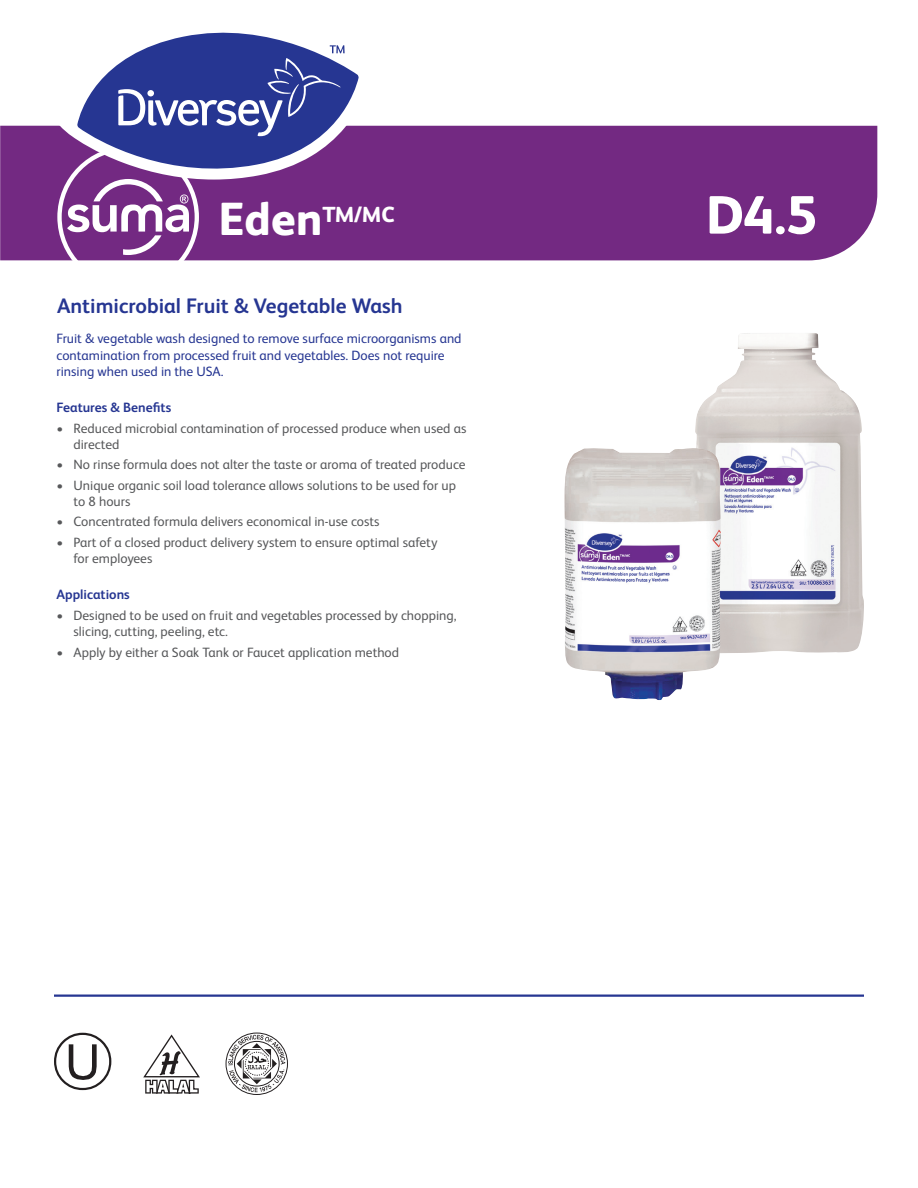
<style>
.page{position:relative;width:918px;height:1188px;background:#fff}
.page>*{position:absolute;margin:0;border:0;box-sizing:border-box;transform-origin:0 0}
.t1{font:800 54px "FS Albert Pro";color:#fff}
.t2{font:800 21.9px "FS Albert Pro";color:#fff}
.t3{font:700 21px "FS Albert Pro";color:#263692}
.t4{font:13.5px/16.2px "FS Albert Pro";color:#57585a}
.t5{font:13.5px/16.2px "FS Albert Pro";color:#263692}
.t6{font:700 13.5px "FS Albert Pro";color:#263692}
.s1{font-size:46.5px}
</style>
<div class="page">
<div style="left:0;top:126px;width:877px;height:134px;background:#732982"></div>
<hr style="left:54px;top:995px;width:810px;height:2px;background:#263692">
<svg style="left:57px;top:180px;width:142px;height:81px"></svg>
<svg style="left:54px;top:1033px;width:57px;height:57px"></svg>
<svg style="left:228px;top:1035px;width:57px;height:57px"></svg>
<div style="left:226px;top:1033px;width:62px;height:62px;border:1px solid #231f20;border-radius:50%"></div>
<svg style="left:143px;top:1034px;width:57px;height:60px"></svg>
<img style="left:695px;top:333px;width:169px;height:320px">
<img style="left:564px;top:448px;width:158px;height:252px">
<svg style="left:57px;top:125px;width:317px;height:55px;background:#813f8f"></svg>
<svg style="left:77px;top:32px;width:282px;height:149px"></svg>
<svg style="left:118px;top:45px;width:227px;height:91px;background:#4b58a4"></svg>
<h2 class="t2" style="left:219px;top:197px;width:178px"><span class="s1">Eden</span>TM/MC</h2>
<h1 class="t1" style="left:706px;top:173px;width:112px">D4.5</h1>
<h3 class="t3" style="left:57px;top:291px;width:347px">Antimicrobial Fruit &amp; Vegetable Wash</h3>
<p class="t5" style="left:57px;top:330px;width:407px">Fruit &amp; vegetable wash designed to remove surface microorganisms and contamination from processed fruit and vegetables. Does not require rinsing when used in the USA.</p>
<p class="t6" style="left:57px;top:398px;width:116px">Features &amp; Benefits</p>
<p class="t4" style="left:74px;top:419px;width:394px;text-indent:-17px">• Reduced microbial contamination of processed produce when used as directed</p>
<p class="t4" style="left:57px;top:456px;width:411px">• No rinse formula does not alter the taste or aroma of treated produce</p>
<p class="t4" style="left:74px;top:476px;width:384px;text-indent:-17px">• Unique organic soil load tolerance allows solutions to be used for up to 8 hours</p>
<p class="t4" style="left:57px;top:513px;width:325px">• Concentrated formula delivers economical in-use costs</p>
<p class="t4" style="left:74px;top:533px;width:365px;text-indent:-17px">• Part of a closed product delivery system to ensure optimal safety for employees</p>
<p class="t6" style="left:57px;top:585px;width:75px">Applications</p>
<p class="t4" style="left:74px;top:606px;width:384px;text-indent:-17px">• Designed to be used on fruit and vegetables processed by chopping, slicing, cutting, peeling, etc.</p>
<p class="t4" style="left:57px;top:643px;width:344px">• Apply by either a Soak Tank or Faucet application method</p>
</div>
